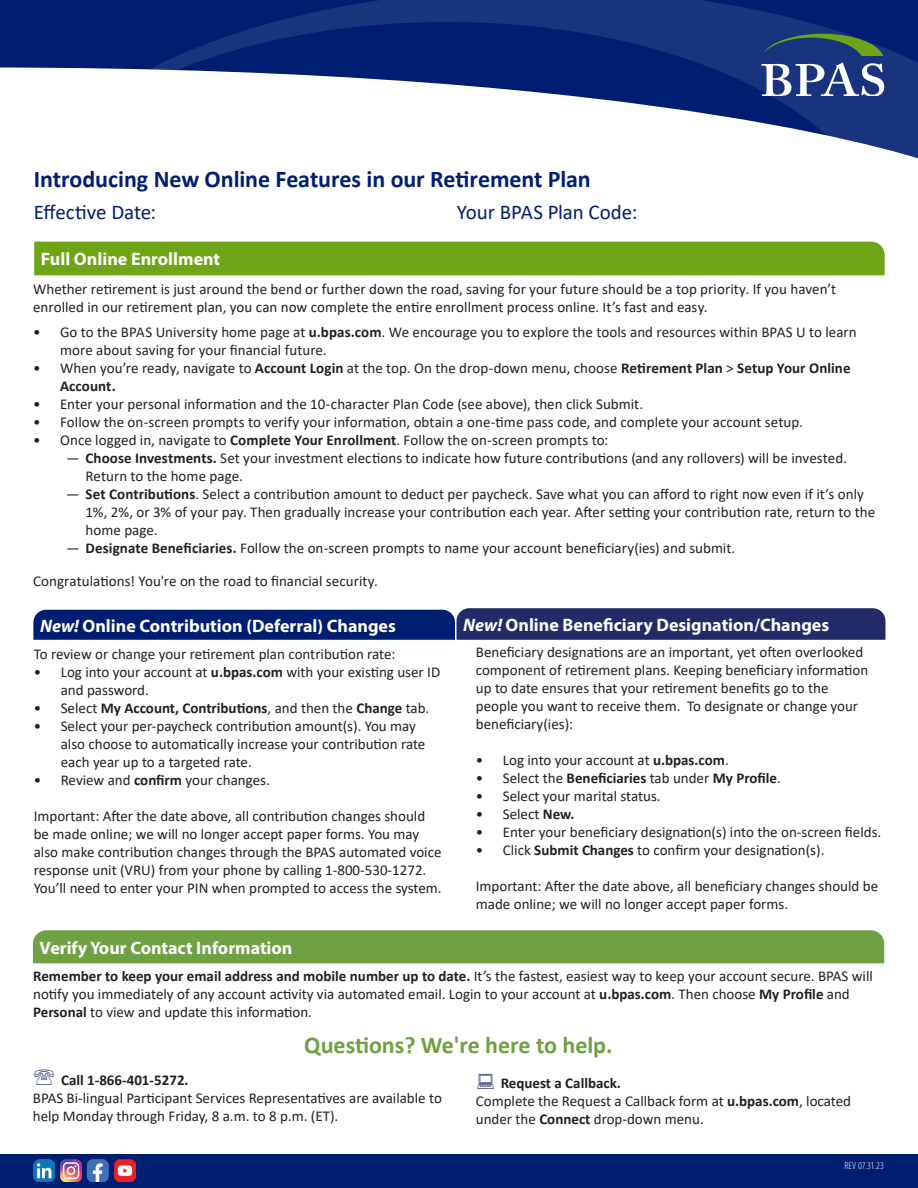
<style>
.page{position:relative;width:918px;height:1188px;background:#fff}
.page>*{position:absolute;margin:0;border:0;box-sizing:border-box;transform-origin:0 0}
.t1{font:700 24px "Calibri";letter-spacing:-.005em;color:#001e71}
.t2{font:700 24px "Calibri";color:#6ea141}
.t3{font:21px "Calibri";letter-spacing:-.01em;color:#001e71}
.t4{font:700 18px "Myriad Pro";color:#fff}
.t5{font:15px/18px "Calibri";color:#231f20}
.t6{font:700 15px "Calibri";color:#231f20}
.t7{font:300 condensed 10.5px "Myriad Pro";letter-spacing:.015em;color:#fff}
.s1{font-weight:700}
.s2{font-style:italic}
.s3{font-weight:400}
</style>
<div class="page">
<div style="left:0;top:0;width:147px;height:70px;background:#001e71"></div>
<svg style="left:147px;top:0;width:771px;height:159px"></svg>
<div style="left:0;top:1154px;width:918px;height:34px;background:#001e71"></div>
<svg style="left:763px;top:34px;width:120px;height:22px;background:#2c4f61"></svg>
<svg style="left:762px;top:63px;width:122px;height:33px"></svg>
<div style="left:34px;top:242px;width:851px;height:33px;background:#6ea516"></div>
<svg style="left:33px;top:608px;width:853px;height:32px;background:#1b2e72"></svg>
<div style="left:33px;top:930px;width:851px;height:33px;background:#6ea141"></div>
<img style="left:33px;top:1159px;width:103px;height:22px">
<p class="t1" style="left:34px;top:162px;width:559px">Introducing New Online Features in our Retirement Plan</p>
<p class="t3" style="left:34px;top:197px;width:124px">Effective Date:</p>
<p class="t3" style="left:457px;top:197px;width:182px">Your BPAS Plan Code:</p>
<p class="t4" style="left:41px;top:247px;width:181px">Full Online Enrollment</p>
<p class="t5" style="left:33px;top:280px;width:805px">Whether retirement is just around the bend or further down the road, saving for your future should be a top priority. If you haven’t enrolled in our retirement plan, you can now complete the entire enrollment process online. It’s fast and easy.</p>
<p class="t5" style="left:60px;top:323px;width:798px;text-indent:-27px">• Go to the BPAS University home page at <span class="s1">u.bpas.com</span>. We encourage you to explore the tools and resources within BPAS U to learn more about saving for your financial future.</p>
<p class="t5" style="left:60px;top:359px;width:792px;text-indent:-27px">• When you’re ready, navigate to <span class="s1">Account Login</span> at the top. On the drop-down menu, choose <span class="s1">Retirement Plan</span> &gt; <span class="s1">Setup Your Online<br>Account.</span></p>
<p class="t5" style="left:33px;top:395px;width:612px">• Enter your personal information and the 10-character Plan Code (see above), then click Submit.</p>
<p class="t5" style="left:33px;top:413px;width:771px">• Follow the on-screen prompts to verify your information, obtain a one-time pass code, and complete your account setup.</p>
<p class="t5" style="left:33px;top:431px;width:577px">• Once logged in, navigate to <span class="s1">Complete Your Enrollment</span>. Follow the on-screen prompts to:</p>
<p class="t5" style="left:86px;top:449px;width:763px;text-indent:-20px">— <span class="s1">Choose Investments.</span> Set your investment elections to indicate how future contributions (and any rollovers) will be invested.<br>Return to the home page.</p>
<p class="t5" style="left:86px;top:485px;width:791px;text-indent:-20px">— <span class="s1">Set Contributions</span>. Select a contribution amount to deduct per paycheck. Save what you can afford to right now even if it’s only<br>1%, 2%, or 3% of your pay. Then gradually increase your contribution each year. After setting your contribution rate, return to the home page.</p>
<p class="t5" style="left:66px;top:539px;width:671px">— <span class="s1">Designate Beneficiaries.</span> Follow the on-screen prompts to name your account beneficiary(ies) and submit.</p>
<p class="t5" style="left:33px;top:572px;width:346px">Congratulations! You're on the road to financial security.</p>
<p class="t4" style="left:40px;top:614px;width:357px"><span class="s2">New!</span> Online Contribution (Deferral) Changes</p>
<p class="t5" style="left:34px;top:644px;width:363px">To review or change your retirement plan contribution rate:</p>
<p class="t5" style="left:61px;top:662px;width:381px;text-indent:-27px">• Log into your account at <span class="s1">u.bpas.com</span> with your existing user ID and password.</p>
<p class="t6" style="left:34px;top:697px;width:397px"><span class="s3">• Select</span> My Account, Contributions<span class="s3">, and then the</span> Change <span class="s3">tab.</span></p>
<p class="t5" style="left:61px;top:716px;width:366px;text-indent:-27px">• Select your per-paycheck contribution amount(s). You may also choose to automatically increase your contribution rate each year up to a targeted rate.</p>
<p class="t5" style="left:34px;top:770px;width:238px">• Review and <span class="s1">confirm</span> your changes.</p>
<p class="t5" style="left:34px;top:806px;width:409px">Important: After the date above, all contribution changes should be made online; we will no longer accept paper forms. You may also make contribution changes through the BPAS automated voice response unit (VRU) from your phone by calling 1-800-530-1272.<br>You’ll need to enter your PIN when prompted to access the system.</p>
<p class="t4" style="left:463px;top:613px;width:367px"><span class="s2">New!</span> Online Beneficiary Designation/Changes</p>
<p class="t5" style="left:476px;top:643px;width:394px">Beneficiary designations are an important, yet often overlooked component of retirement plans. Keeping beneficiary information up to date ensures that your retirement benefits go to the people you want to receive them. To designate or change your beneficiary(ies):</p>
<p class="t5" style="left:476px;top:751px;width:255px">• Log into your account at <span class="s1">u.bpas.com</span>.</p>
<p class="t6" style="left:476px;top:767px;width:307px"><span class="s3">• Select the</span> Beneficiaries <span class="s3">tab under</span> My Profile<span class="s3">.</span></p>
<p class="t5" style="left:476px;top:787px;width:186px">• Select your marital status.</p>
<p class="t5" style="left:476px;top:805px;width:100px">• Select <span class="s1">New.</span></p>
<p class="t5" style="left:476px;top:823px;width:407px">• Enter your beneficiary designation(s) into the on-screen fields.</p>
<p class="t5" style="left:476px;top:841px;width:350px">• Click <span class="s1">Submit Changes</span> to confirm your designation(s).</p>
<p class="t5" style="left:476px;top:877px;width:404px">Important: After the date above, all beneficiary changes should be made online; we will no longer accept paper forms.</p>
<p class="t4" style="left:40px;top:936px;width:254px">Verify Your Contact Information</p>
<p class="t5" style="left:33px;top:967px;width:841px"><span class="s1">Remember to keep your email address and mobile number up to date.</span> It’s the fastest, easiest way to keep your account secure. BPAS will notify you immediately of any account activity via automated email. Login to your account at <span class="s1">u.bpas.com</span>. Then choose <span class="s1">My Profile</span> and<br><span class="s1">Personal</span> to view and update this information.</p>
<p class="t2" style="left:304px;top:1028px;width:310px">Questions? We're here to help.</p>
<p class="t6" style="left:61px;top:1070px;width:129px">Call 1-866-401-5272.</p>
<p class="t5" style="left:33px;top:1089px;width:411px">BPAS Bi-lingual Participant Services Representatives are available to help Monday through Friday, 8 a.m. to 8 p.m. (ET).</p>
<p class="t6" style="left:501px;top:1072px;width:122px">Request a Callback.</p>
<p class="t5" style="left:476px;top:1091px;width:377px">Complete the Request a Callback form at <span class="s1">u.bpas.com</span>, located under the <span class="s1">Connect</span> drop-down menu.</p>
<p class="t7" style="left:845px;top:1159px;width:41px">REV 07.31.23</p>
</div>
